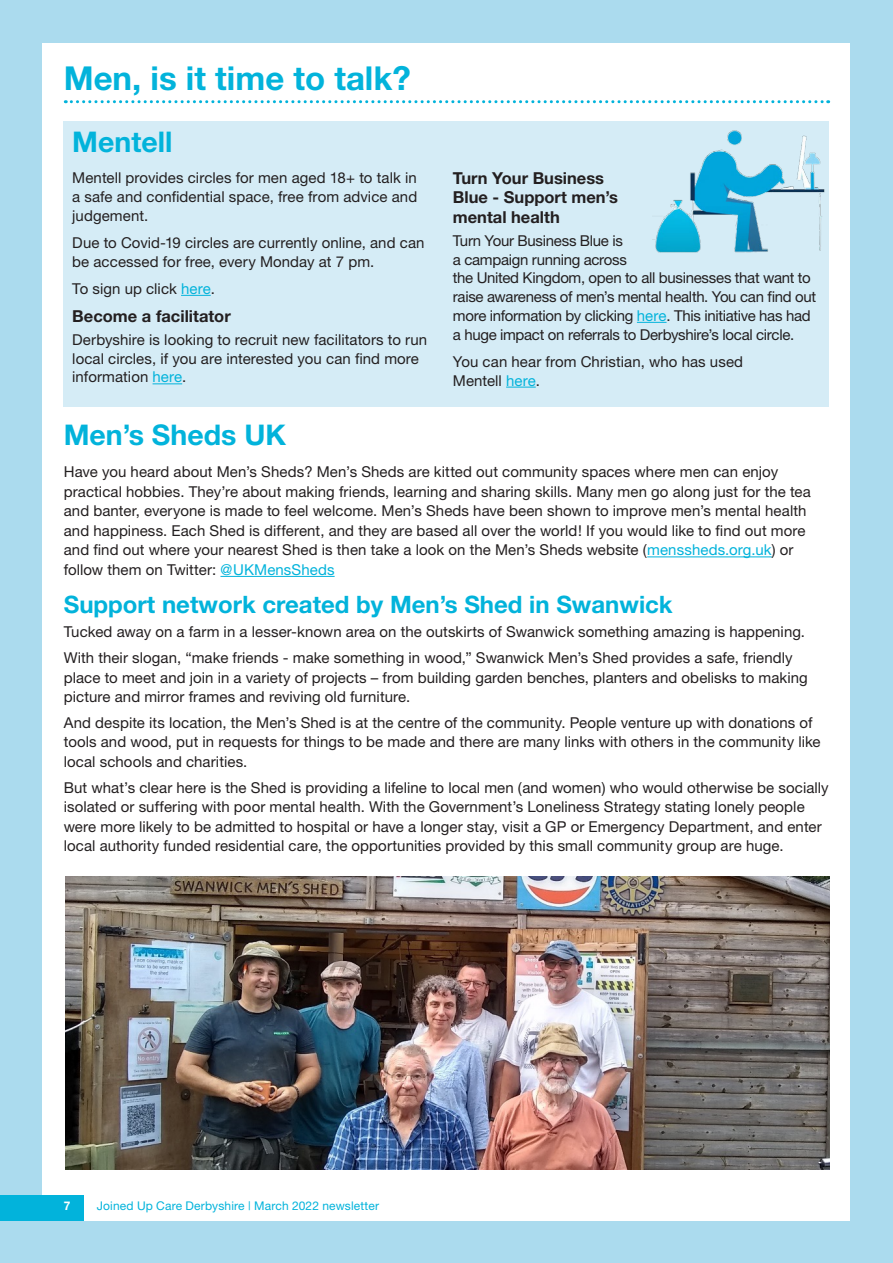
<style>
.page{position:relative;width:893px;height:1263px;background:#abdbee}
.page>*{position:absolute;margin:0;border:0;box-sizing:border-box;transform-origin:0 0}
.t1{font:700 33px "Helvetica Neue";color:#02b3db}
.H2_span_col{font:700 28.5px "Helvetica Neue";color:#02b3db}
.t2{font:700 24px "Helvetica Neue";color:#02b3db}
.t3{font:700 16.5px/19.5px "Helvetica Neue";color:#231f20}
.t4{font:15px/19.5px "Helvetica Neue";letter-spacing:.005em;color:#231f20}
.t5{font:15px/18.8px "Helvetica Neue";letter-spacing:-.02em;color:#231f20}
.t6{font:12px "Helvetica Neue";letter-spacing:.01em;color:#02b3db}
.t7{font:700 12px "Helvetica Neue";color:#fff}
.s1{color:#02b3db}
</style>
<div class="page">
<div style="left:43px;top:43px;width:807px;height:1177px;background:#fff"></div>
<svg style="left:65px;top:100px;width:764px;height:3px"></svg>
<hr style="left:647px;top:556px;width:125px;height:1px;background:#02b3db">
<hr style="left:220px;top:576px;width:115px;height:1px;background:#02b3db">
<div style="left:64px;top:121px;width:765px;height:285px;background:#d5ecf6"></div>
<hr style="left:181px;top:295px;width:30px;height:1px;background:#02b3db">
<svg style="left:153px;top:383px;width:29px;height:1px"></svg>
<hr style="left:637px;top:322px;width:30px;height:1px;background:#02b3db">
<hr style="left:506px;top:387px;width:30px;height:1px;background:#02b3db">
<div style="left:0;top:1194px;width:83px;height:26px;background:#02b3db"></div>
<img style="left:65px;top:876px;width:764px;height:293px">
<img style="left:653px;top:130px;width:172px;height:123px">
<h1 class="t1" style="left:64px;top:57px;width:348px">Men, is it time to talk?</h1>
<h2 class="H2_span_col" style="left:72px;top:124px;width:102px">Mentell</h2>
<p class="t4" style="left:72px;top:168px;width:346px;line-height:18.8px;text-align:justify">Mentell provides circles for men aged 18+ to talk in a safe and confidential space, free from advice and judgement.</p>
<p class="t4" style="left:72px;top:233px;width:354px;line-height:18.8px">Due to Covid-19 circles are currently online, and can be accessed for free, every Monday at 7 pm.</p>
<p class="t4" style="left:72px;top:278px;width:144px">To sign up click <span class="s1">here</span>.</p>
<h3 class="t3" style="left:72px;top:306px;width:160px">Become a facilitator</h3>
<p class="t4" style="left:72px;top:330px;width:356px;line-height:18.8px">Derbyshire is looking to recruit new facilitators to run local circles, if you are interested you can find more information <span class="s1">here</span>.</p>
<h3 class="t3" style="left:453px;top:168px;width:166px">Turn Your Business<br>Blue - Support men’s mental health</h3>
<p class="t5" style="left:453px;top:231px;width:365px">Turn Your Business Blue is<br>a campaign running across<br>the United Kingdom, open to all businesses that want to raise awareness of men’s mental health. You can find out more information by clicking <span class="s1">here</span>. This initiative has had a huge impact on referrals to Derbyshire’s local circle.</p>
<p class="t4" style="left:453px;top:352px;width:292px;line-height:18.8px">You can hear from Christian, who has used<br>Mentell <span class="s1">here</span>.</p>
<h2 class="H2_span_col" style="left:64px;top:417px;width:224px">Men’s Sheds UK</h2>
<p class="t4" style="left:64px;top:462px;width:748px">Have you heard about Men’s Sheds? Men’s Sheds are kitted out community spaces where men can enjoy practical hobbies. They’re about making friends, learning and sharing skills. Many men go along just for the tea and banter, everyone is made to feel welcome. Men’s Sheds have been shown to improve men’s mental health and happiness. Each Shed is different, and they are based all over the world! If you would like to find out more and find out where your nearest Shed is then take a look on the Men’s Sheds website (<span class="s1">menssheds.org.uk</span>) or follow them on Twitter: <span class="s1">@UKMensSheds</span></p>
<h2 class="t2" style="left:64px;top:590px;width:610px">Support network created by Men’s Shed in Swanwick</h2>
<p class="t4" style="left:64px;top:622px;width:743px">Tucked away on a farm in a lesser-known area on the outskirts of Swanwick something amazing is happening.</p>
<p class="t4" style="left:64px;top:648px;width:746px">With their slogan, “make friends - make something in wood,” Swanwick Men’s Shed provides a safe, friendly place to meet and join in a variety of projects – from building garden benches, planters and obelisks to making picture and mirror frames and reviving old furniture.</p>
<p class="t4" style="left:64px;top:713px;width:758px">And despite its location, the Men’s Shed is at the centre of the community. People venture up with donations of tools and wood, put in requests for things to be made and there are many links with others in the community like local schools and charities.</p>
<p class="t4" style="left:64px;top:777px;width:766px">But what’s clear here is the Shed is providing a lifeline to local men (and women) who would otherwise be socially isolated or suffering with poor mental health. With the Government’s Loneliness Strategy stating lonely people were more likely to be admitted to hospital or have a longer stay, visit a GP or Emergency Department, and enter local authority funded residential care, the opportunities provided by this small community group are huge.</p>
<p class="t7" style="left:64px;top:1198px;width:8px">7</p>
<p class="t6" style="left:97px;top:1199px;width:284px">Joined Up Care Derbyshire | March 2022 newsletter</p>
</div>
